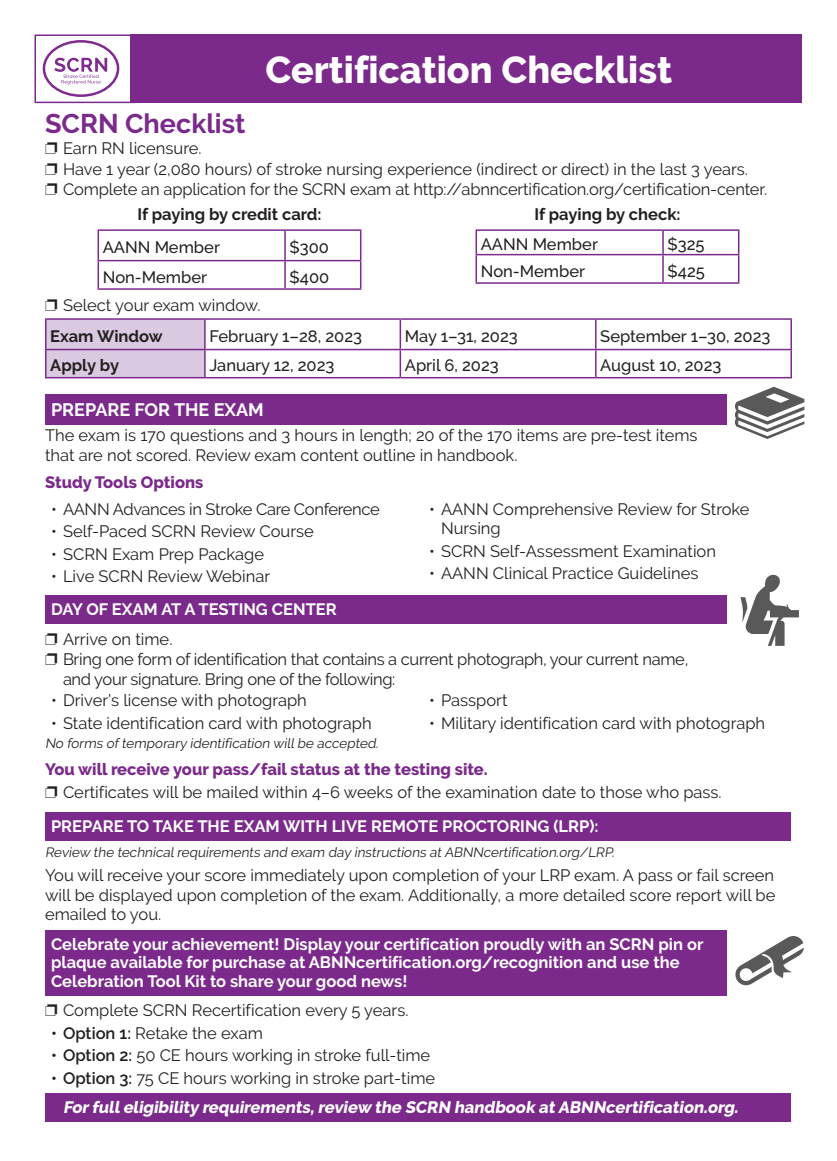
<style>
.page{position:relative;width:837px;height:1161px;background:#fff}
.page>*{position:absolute;margin:0;border:0;box-sizing:border-box;transform-origin:0 0}
.Headline_1{font:800 37.5px "Raleway";color:#fff}
.Headline_1-2{font:700 27px "Raleway";color:#7b2a8c}
.Body_text_no_indent{font:700 18px "Raleway";color:#fff}
.Body_text_no_indent-2{font:16.5px/19.5px "Raleway";color:#231f20}
.Body_text_no_indent-3{font:700 16.5px/18.8px "Raleway";color:#fff}
.Body_text_no_indent-4{font:16.5px/20.2px "Raleway";letter-spacing:-.02em;color:#231f20}
.Table_Body{font:500 16.5px "Raleway";color:#231f20}
.Body_text_no_indent-5{font:italic 800 16.5px "Raleway";color:#fff}
.Body_text_no_indent-6{font:800 16.5px "Raleway";color:#7b2a8c}
.Body_text_no_indent-7{font:700 16.5px "Raleway";color:#231f20}
.Table_Body-2{font:700 16.5px "Raleway";color:#231f20}
.Body_text_no_indent-8{font:italic 13.5px "Raleway";color:#231f20}
.s1{font-weight:600}
</style>
<div class="page">
<svg style="left:43px;top:40px;width:76px;height:57px"></svg>
<div style="left:34px;top:34px;width:101px;height:69px;border:2px solid #7b2a8c"></div>
<div style="left:130px;top:34px;width:672px;height:69px;background:#7b2a8c"></div>
<svg style="left:98px;top:231px;width:1px;height:57px"></svg>
<hr style="left:98px;top:229px;width:187px;height:2px;background:#7b2a8c">
<hr style="left:285px;top:229px;width:76px;height:2px;background:#7b2a8c">
<hr style="left:284px;top:231px;width:2px;height:29px;background:#7b2a8c">
<hr style="left:284px;top:261px;width:2px;height:27px;background:#7b2a8c">
<svg style="left:360px;top:231px;width:1px;height:57px"></svg>
<hr style="left:98px;top:260px;width:187px;height:1px;background:#7b2a8c">
<hr style="left:285px;top:260px;width:76px;height:1px;background:#7b2a8c">
<hr style="left:98px;top:288px;width:187px;height:2px;background:#7b2a8c">
<hr style="left:285px;top:288px;width:76px;height:2px;background:#7b2a8c">
<svg style="left:476px;top:231px;width:1px;height:51px"></svg>
<hr style="left:476px;top:229px;width:187px;height:2px;background:#7b2a8c">
<hr style="left:663px;top:229px;width:76px;height:2px;background:#7b2a8c">
<hr style="left:662px;top:231px;width:2px;height:23px;background:#7b2a8c">
<hr style="left:662px;top:255px;width:2px;height:27px;background:#7b2a8c">
<svg style="left:738px;top:231px;width:1px;height:51px"></svg>
<hr style="left:476px;top:254px;width:187px;height:1px;background:#7b2a8c">
<hr style="left:663px;top:254px;width:76px;height:1px;background:#7b2a8c">
<hr style="left:476px;top:282px;width:187px;height:2px;background:#7b2a8c">
<hr style="left:663px;top:282px;width:76px;height:2px;background:#7b2a8c">
<div style="left:45px;top:320px;width:159px;height:57px;background:#d9cae1"></div>
<hr style="left:45px;top:318px;width:160px;height:2px;background:#7b2a8c">
<hr style="left:45px;top:349px;width:160px;height:1px;background:#7b2a8c">
<hr style="left:45px;top:377px;width:160px;height:1px;background:#7b2a8c">
<hr style="left:204px;top:320px;width:2px;height:29px;background:#7b2a8c">
<hr style="left:204px;top:350px;width:2px;height:27px;background:#7b2a8c">
<hr style="left:205px;top:318px;width:195px;height:2px;background:#7b2a8c">
<hr style="left:400px;top:318px;width:196px;height:2px;background:#7b2a8c">
<hr style="left:596px;top:318px;width:196px;height:2px;background:#7b2a8c">
<hr style="left:595px;top:320px;width:2px;height:29px;background:#7b2a8c">
<hr style="left:790px;top:320px;width:2px;height:29px;background:#7b2a8c">
<svg style="left:400px;top:320px;width:1px;height:57px"></svg>
<hr style="left:595px;top:350px;width:2px;height:27px;background:#7b2a8c">
<hr style="left:790px;top:350px;width:2px;height:27px;background:#7b2a8c">
<hr style="left:205px;top:349px;width:195px;height:1px;background:#7b2a8c">
<hr style="left:400px;top:349px;width:196px;height:1px;background:#7b2a8c">
<hr style="left:596px;top:349px;width:196px;height:1px;background:#7b2a8c">
<hr style="left:205px;top:377px;width:195px;height:1px;background:#7b2a8c">
<hr style="left:400px;top:377px;width:196px;height:1px;background:#7b2a8c">
<hr style="left:596px;top:377px;width:196px;height:1px;background:#7b2a8c">
<div style="left:46px;top:395px;width:745px;height:30px;background:#7b2a8c"></div>
<div style="left:46px;top:595px;width:745px;height:29px;background:#7b2a8c"></div>
<div style="left:46px;top:812px;width:745px;height:28px;background:#7b2a8c"></div>
<div style="left:46px;top:930px;width:745px;height:66px;background:#7b2a8c"></div>
<div style="left:46px;top:1093px;width:745px;height:29px;background:#7b2a8c"></div>
<div style="left:727px;top:575px;width:70px;height:66px;background:#fff"></div>
<div style="left:727px;top:390px;width:73px;height:68px;background:#fff"></div>
<div style="left:728px;top:928px;width:69px;height:77px;background:#fff"></div>
<svg style="left:735px;top:387px;width:69px;height:52px"></svg>
<svg style="left:740px;top:574px;width:59px;height:72px"></svg>
<svg style="left:735px;top:936px;width:69px;height:49px"></svg>
<p class="Headline_1" style="left:265px;top:49px;width:408px">Certification Checklist</p>
<p class="Headline_1-2" style="left:45px;top:108px;width:202px">SCRN Checklist</p>
<p class="Body_text_no_indent-2" style="left:45px;top:139px;width:158px">❐ Earn RN licensure.</p>
<p class="Body_text_no_indent-2" style="left:45px;top:159px;width:704px">❐ Have 1 year (2,080 hours) of stroke nursing experience (indirect or direct) in the last 3 years.</p>
<p class="Body_text_no_indent-2" style="left:45px;top:179px;width:724px">❐ Complete an application for the SCRN exam at http://abnncertification.org/certification-center.</p>
<p class="Body_text_no_indent-7" style="left:137px;top:205px;width:186px">If paying by credit card:</p>
<p class="Table_Body" style="left:103px;top:238px;width:119px">AANN Member</p>
<p class="Table_Body" style="left:290px;top:238px;width:41px">$300</p>
<p class="Table_Body" style="left:103px;top:267px;width:106px">Non-Member</p>
<p class="Table_Body" style="left:290px;top:267px;width:41px">$400</p>
<p class="Body_text_no_indent-7" style="left:534px;top:205px;width:148px">If paying by check:</p>
<p class="Table_Body" style="left:481px;top:235px;width:119px">AANN Member</p>
<p class="Table_Body" style="left:668px;top:235px;width:39px">$325</p>
<p class="Table_Body" style="left:481px;top:261px;width:106px">Non-Member</p>
<p class="Table_Body" style="left:668px;top:261px;width:39px">$425</p>
<p class="Body_text_no_indent-2" style="left:45px;top:295px;width:217px">❐ Select your exam window.</p>
<p class="Table_Body-2" style="left:50px;top:327px;width:114px">Exam Window</p>
<p class="Table_Body" style="left:209px;top:327px;width:154px">February 1–28, 2023</p>
<p class="Table_Body" style="left:405px;top:327px;width:114px">May 1–31, 2023</p>
<p class="Table_Body" style="left:600px;top:327px;width:172px">September 1–30, 2023</p>
<p class="Table_Body-2" style="left:50px;top:356px;width:70px">Apply by</p>
<p class="Table_Body" style="left:209px;top:356px;width:127px">January 12, 2023</p>
<p class="Table_Body" style="left:405px;top:356px;width:95px">April 6, 2023</p>
<p class="Table_Body" style="left:600px;top:356px;width:123px">August 10, 2023</p>
<p class="Body_text_no_indent" style="left:51px;top:399px;width:214px">PREPARE FOR THE EXAM</p>
<p class="Body_text_no_indent-2" style="left:45px;top:426px;width:654px">The exam is 170 questions and 3 hours in length; 20 of the 170 items are pre-test items that are not scored. Review exam content outline in handbook.</p>
<p class="Body_text_no_indent-6" style="left:45px;top:473px;width:160px">Study Tools Options</p>
<p class="Body_text_no_indent-4" style="left:51px;top:499px;width:330px">• AANN Advances in Stroke Care Conference</p>
<p class="Body_text_no_indent-2" style="left:51px;top:522px;width:264px">• Self-Paced SCRN Review Course</p>
<p class="Body_text_no_indent-2" style="left:51px;top:544px;width:215px">• SCRN Exam Prep Package</p>
<p class="Body_text_no_indent-2" style="left:51px;top:567px;width:221px">• Live SCRN Review Webinar</p>
<p class="Body_text_no_indent-2" style="left:441px;top:499px;width:310px;text-indent:-12px">• AANN Comprehensive Review for Stroke<br>Nursing</p>
<p class="Body_text_no_indent-2" style="left:429px;top:541px;width:289px">• SCRN Self-Assessment Examination</p>
<p class="Body_text_no_indent-2" style="left:429px;top:564px;width:271px">• AANN Clinical Practice Guidelines</p>
<p class="Body_text_no_indent-3" style="left:51px;top:600px;width:287px">DAY OF EXAM AT A TESTING CENTER</p>
<p class="Body_text_no_indent-2" style="left:45px;top:629px;width:129px">❐ Arrive on time.</p>
<p class="Body_text_no_indent-4" style="left:63px;top:649px;width:627px;text-indent:-18px">❐ Bring one form of identification that contains a current photograph, your current name, and your signature. Bring one of the following:</p>
<p class="Body_text_no_indent-2" style="left:51px;top:691px;width:257px">• Driver’s license with photograph</p>
<p class="Body_text_no_indent-2" style="left:51px;top:713px;width:322px">• State identification card with photograph</p>
<p class="Body_text_no_indent-2" style="left:429px;top:691px;width:80px">• Passport</p>
<p class="Body_text_no_indent-2" style="left:429px;top:713px;width:338px">• Military identification card with photograph</p>
<p class="Body_text_no_indent-8" style="left:45px;top:735px;width:337px">No forms of temporary identification willbe accepted.</p>
<p class="Body_text_no_indent-6" style="left:45px;top:760px;width:444px">You will receive your pass/fail status at the testing site.</p>
<p class="Body_text_no_indent-2" style="left:45px;top:783px;width:678px">❐ Certificates will be mailed within 4–6 weeks of the examination date to those who pass.</p>
<p class="Body_text_no_indent-3" style="left:51px;top:817px;width:549px">PREPARE TO TAKE THE EXAM WITH LIVE REMOTE PROCTORING (LRP):</p>
<p class="Body_text_no_indent-8" style="left:45px;top:845px;width:573px">Review the technicalrequirements and exam day instructions atABNNcertification.org/LRP.</p>
<p class="Body_text_no_indent-2" style="left:45px;top:866px;width:732px;text-align:justify">You will receive your score immediately upon completion of your LRP exam. A pass or fail screen will be displayed upon completion of the exam. Additionally, a more detailed score report will be emailed to you.</p>
<p class="Body_text_no_indent-3" style="left:51px;top:935px;width:654px">Celebrate your achievement! Display your certification proudly with an SCRN pin or plaque available for purchase at ABNNcertification.org/recognition and use the<br>Celebration Tool Kit to share your good news!</p>
<p class="Body_text_no_indent-2" style="left:45px;top:1001px;width:365px">❐ Complete SCRN Recertification every 5 years.</p>
<p class="Body_text_no_indent-2" style="left:51px;top:1023px;width:213px"><span class="s1">• Option 1:</span> Retake the exam</p>
<p class="Body_text_no_indent-2" style="left:51px;top:1046px;width:381px"><span class="s1">• Option 2:</span> 50 CE hours working in stroke full-time</p>
<p class="Body_text_no_indent-2" style="left:51px;top:1068px;width:386px"><span class="s1">• Option 3:</span> 75 CE hours working in stroke part-time</p>
<p class="Body_text_no_indent-5" style="left:63px;top:1098px;width:680px">Forfulleligibility requirements,review the SCRN handbook at ABNNcertification.org.</p>
</div>
